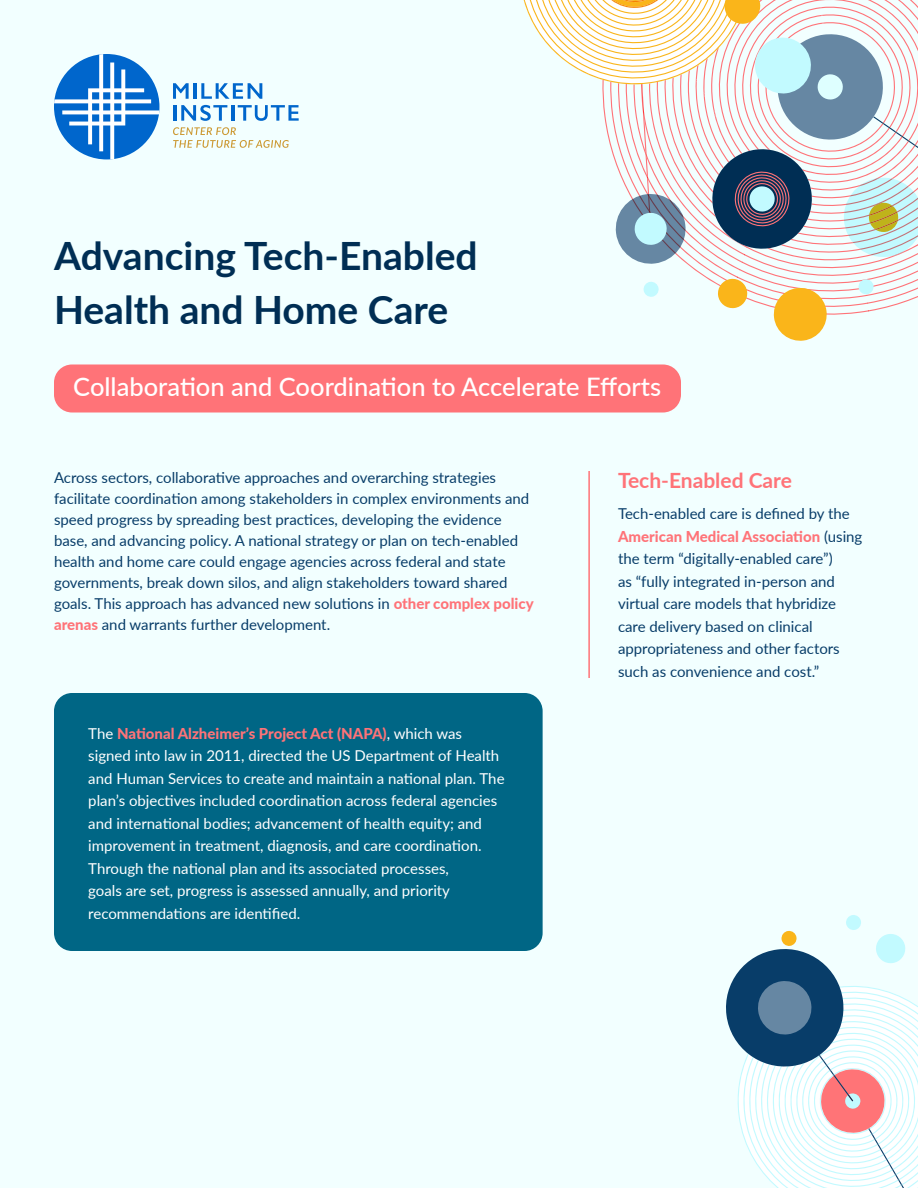
<style>
.page{position:relative;width:918px;height:1188px;background:#f2ffff}
.page>*{position:absolute;margin:0;border:0;box-sizing:border-box;transform-origin:0 0}
.t1{font:700 39px/54px "Lato";color:#002e54}
.t2{font:500 25.5px "Lato";color:#fff}
.t3{font:700 21px "Lato";color:#ff7378}
.t4{font:15px/21px "Lato";color:#083d69}
.t5{font:15px/22.5px "Lato";color:#fff}
.s1{font-weight:800;color:#ff7378}
</style>
<div class="page">
<svg style="left:523px;top:0;width:395px;height:341px"></svg>
<svg style="left:173px;top:127px;width:116px;height:21px"></svg>
<svg style="left:173px;top:83px;width:16px;height:16px"></svg>
<hr style="left:193px;top:83px;width:3px;height:16px;background:#06c">
<svg style="left:201px;top:83px;width:61px;height:16px"></svg>
<hr style="left:173px;top:105px;width:3px;height:16px;background:#06c">
<svg style="left:181px;top:105px;width:46px;height:16px"></svg>
<hr style="left:231px;top:105px;width:3px;height:16px;background:#06c">
<svg style="left:238px;top:105px;width:61px;height:16px"></svg>
<svg style="left:54px;top:54px;width:105px;height:105px"></svg>
<div style="left:54px;top:364px;width:627px;height:48px;background:#ff7378;border-radius:18px"></div>
<div style="left:54px;top:693px;width:489px;height:258px;background:#006685;border-radius:18px"></div>
<hr style="left:588px;top:471px;width:2px;height:207px;background:#ff7378">
<svg style="left:726px;top:915px;width:192px;height:273px"></svg>
<h1 class="t1" style="left:54px;top:227px;width:425px">Advancing Tech-Enabled<br>Health and Home Care</h1>
<h2 class="t2" style="left:73px;top:368px;width:589px">Collaboration and Coordination to Accelerate Efforts</h2>
<p class="t4" style="left:54px;top:466px;width:481px">Across sectors, collaborative approaches and overarching strategies facilitate coordination among stakeholders in complex environments and speed progress by spreading best practices, developing the evidence base, and advancing policy. A national strategy or plan on tech-enabled health and home care could engage agencies across federal and state governments, break down silos, and align stakeholders toward shared goals. This approach has advanced new solutions in <span class="s1">other complex policy arenas</span> and warrants further development.</p>
<h3 class="t3" style="left:618px;top:465px;width:176px">Tech-Enabled Care</h3>
<p class="t4" style="left:618px;top:502px;width:246px;line-height:22.5px">Tech-enabled care is defined by the <span class="s1">American Medical Association</span> (using the term “digitally-enabled care”)<br>as “fully integrated in-person and virtual care models that hybridize care delivery based on clinical appropriateness and other factors such as convenience and cost.”</p>
<p class="t5" style="left:88px;top:722px;width:418px">The <span class="s1">National Alzheimer’s Project Act (NAPA)</span>, which was signed into law in 2011, directed the US Department of Health and Human Services to create and maintain a national plan. The plan’s objectives included coordination across federal agencies and international bodies; advancement of health equity; and improvement in treatment, diagnosis, and care coordination.<br>Through the national plan and its associated processes,<br>goals are set, progress is assessed annually, and priority recommendations are identified.</p>
</div>
